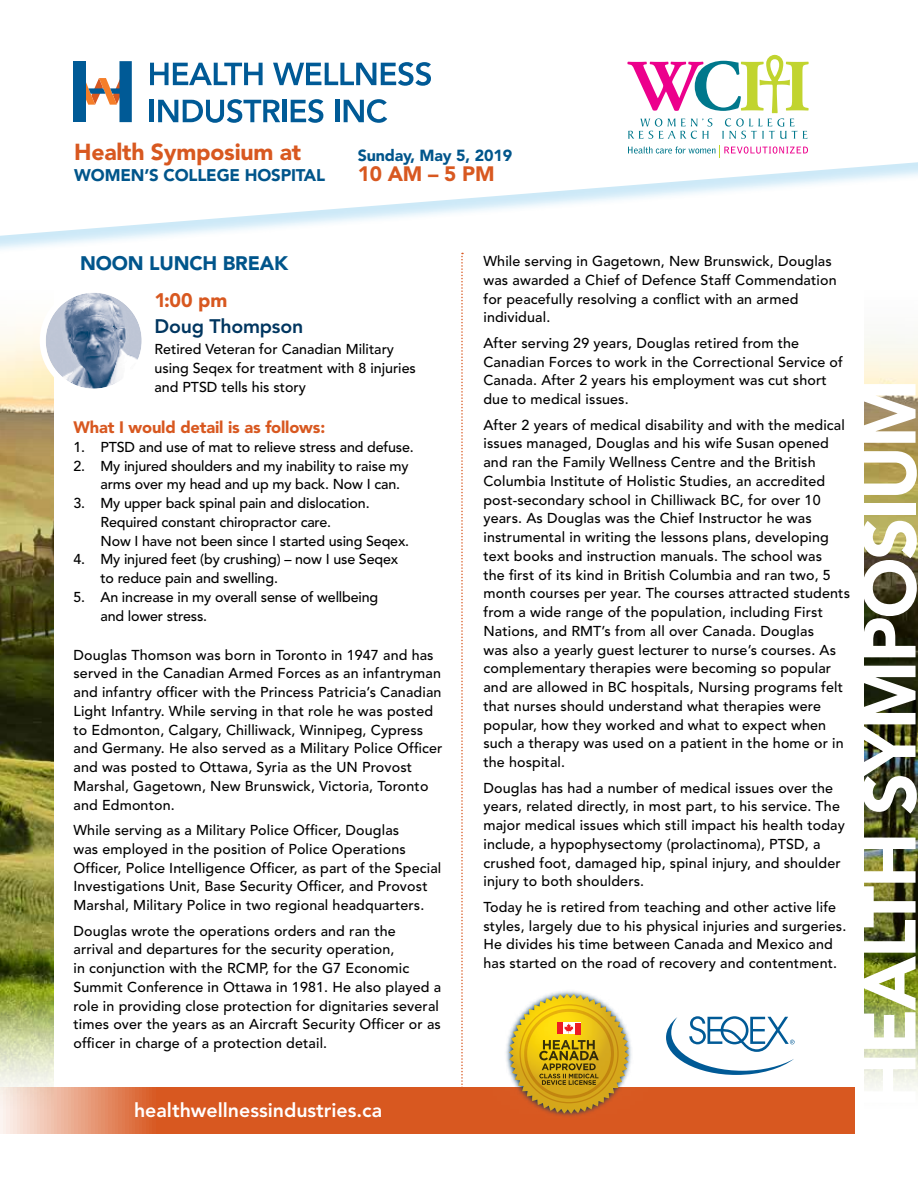
<style>
.page{position:relative;width:918px;height:1188px;background:#fff}
.page>*{position:absolute;margin:0;border:0;box-sizing:border-box;transform-origin:0 0}
.t1{font:900 73.35px "Avenir";letter-spacing:-.03em;color:#fff}
.t2{font:900 22.95px "Avenir";letter-spacing:-.01em;color:#d85820}
.t3{font:900 20.7px "Avenir";color:#d85820}
.t4{font:800 19.5px "Avenir";color:#fff}
.t5{font:900 19.5px "Avenir";letter-spacing:-.01em;color:#00558b}
.t6{font:800 19.5px "Avenir";letter-spacing:-.01em;color:#003660}
.t7{font:900 19.5px "Avenir";color:#d85820}
.t8{font:900 16.8px "Avenir";letter-spacing:-.01em;color:#00558b}
.t9{font:900 16.5px "Avenir";letter-spacing:-.01em;color:#d85820}
.t10{font:900 16.05px "Avenir";letter-spacing:-.01em;color:#00558b}
.t11{font:500 14.25px/18.8px "Avenir";letter-spacing:.01em;color:#000}
.t12{font:500 14.25px/18.8px "Avenir";letter-spacing:-.01em;color:#000}
</style>
<div class="page">
<img style="left:864px;top:335px;width:54px;height:651px">
<img style="left:0;top:314px;width:54px;height:672px">
<svg style="left:0;top:1087px;width:854px;height:47px;background:#db6937"></svg>
<div style="left:518px;top:1003px;width:129px;height:128px;background:#d85820"></div>
<div style="left:477px;top:1087px;width:183px;height:32px;background:#d85820"></div>
<div style="left:489px;top:951px;width:159px;height:155px;background:#fff"></div>
<svg style="left:509px;top:994px;width:113px;height:120px;background:#d0a733"></svg>
<div style="left:557px;top:1023px;width:6px;height:11px;background:#ed1d24"></div>
<div style="left:575px;top:1023px;width:6px;height:11px;background:#ed1d24"></div>
<svg style="left:666px;top:1016px;width:129px;height:59px"></svg>
<img style="left:46px;top:293px;width:96px;height:96px;border-radius:48px">
<div style="left:40px;top:287px;width:108px;height:108px;border:6px solid #fff;border-radius:50%"></div>
<svg style="left:461px;top:255px;width:2px;height:839px"></svg>
<div style="left:0;top:0;width:918px;height:255px;background:#58b6e7;opacity:.3"></div>
<svg style="left:0;top:0;width:918px;height:236px"></svg>
<svg style="left:628px;top:145px;width:180px;height:13px"></svg>
<svg style="left:627px;top:55px;width:182px;height:84px"></svg>
<div style="left:74px;top:61px;width:12px;height:61px;background:#005a96"></div>
<svg style="left:86px;top:61px;width:46px;height:61px"></svg>
<svg style="left:150px;top:63px;width:113px;height:22px"></svg>
<svg style="left:273px;top:62px;width:158px;height:24px"></svg>
<hr style="left:150px;top:100px;width:4px;height:22px;background:#005a96">
<svg style="left:158px;top:99px;width:122px;height:24px"></svg>
<hr style="left:282px;top:100px;width:4px;height:22px;background:#005a96">
<svg style="left:291px;top:99px;width:32px;height:24px"></svg>
<hr style="left:335px;top:100px;width:4px;height:22px;background:#005a96">
<svg style="left:344px;top:99px;width:43px;height:24px"></svg>
<h2 class="t2" style="left:74px;top:138px;width:228px">Health Symposium at</h2>
<p class="t8" style="left:74px;top:165px;width:252px">WOMEN’S COLLEGE HOSPITAL</p>
<p class="t10" style="left:358px;top:145px;width:156px">Sunday, May 5, 2019</p>
<h3 class="t3" style="left:358px;top:161px;width:138px">10 AM – 5 PM</h3>
<h3 class="t5" style="left:80px;top:251px;width:209px">NOON LUNCH BREAK</h3>
<h3 class="t7" style="left:154px;top:288px;width:74px">1:00 pm</h3>
<h3 class="t6" style="left:154px;top:314px;width:150px">Doug Thompson</h3>
<p class="t11" style="left:154px;top:340px;width:263px">Retired Veteran for Canadian Military using Seqex for treatment with 8 injuries and PTSD tells his story</p>
<p class="t9" style="left:73px;top:417px;width:253px">What I would detail is as follows:</p>
<p class="t12" style="left:73px;top:438px;width:342px">1. PTSD and use of mat to relieve stress and defuse.</p>
<p class="t12" style="left:100px;top:457px;width:310px;text-indent:-27px">2. My injured shoulders and my inability to raise my arms over my head and up my back. Now I can.</p>
<p class="t12" style="left:100px;top:494px;width:310px;text-indent:-27px">3. My upper back spinal pain and dislocation.<br>Required constant chiropractor care.<br>Now I have not been since I started using Seqex.</p>
<p class="t12" style="left:100px;top:550px;width:299px;text-indent:-27px">4. My injured feet (by crushing) – now I use Seqex to reduce pain and swelling.</p>
<p class="t12" style="left:100px;top:588px;width:279px;text-indent:-27px">5. An increase in my overall sense of wellbeing and lower stress.</p>
<p class="t11" style="left:73px;top:646px;width:371px">Douglas Thomson was born in Toronto in 1947 and has served in the Canadian Armed Forces as an infantryman and infantry officer with the Princess Patricia’s Canadian Light Infantry. While serving in that role he was posted to Edmonton, Calgary, Chilliwack, Winnipeg, Cypress and Germany. He also served as a Military Police Officer and was posted to Ottawa, Syria as the UN Provost Marshal, Gagetown, New Brunswick, Victoria, Toronto and Edmonton.</p>
<p class="t11" style="left:73px;top:821px;width:369px">While serving as a Military Police Officer, Douglas<br>was employed in the position of Police Operations Officer, Police Intelligence Officer, as part of the Special Investigations Unit, Base Security Officer, and Provost Marshal, Military Police in two regional headquarters.</p>
<p class="t11" style="left:73px;top:922px;width:369px">Douglas wrote the operations orders and ran the<br>arrival and departures for the security operation,<br>in conjunction with the RCMP, for the G7 Economic Summit Conference in Ottawa in 1981. He also played a role in providing close protection for dignitaries several times over the years as an Aircraft Security Officer or as officer in charge of a protection detail.</p>
<h3 class="t4" style="left:134px;top:1099px;width:250px">healthwellnessindustries.ca</h3>
<p class="t11" style="left:483px;top:252px;width:355px">While serving in Gagetown, New Brunswick, Douglas was awarded a Chief of Defence Staff Commendation for peacefully resolving a conflict with an armed individual.</p>
<p class="t11" style="left:483px;top:334px;width:361px">After serving 29 years, Douglas retired from the Canadian Forces to work in the Correctional Service of Canada. After 2 years his employment was cut short due to medical issues.</p>
<p class="t11" style="left:483px;top:416px;width:368px">After 2 years of medical disability and with the medical issues managed, Douglas and his wife Susan opened and ran the Family Wellness Centre and the British Columbia Institute of Holistic Studies, an accredited post-secondary school in Chilliwack BC, for over 10 years. As Douglas was the Chief Instructor he was instrumental in writing the lessons plans, developing text books and instruction manuals. The school was<br>the first of its kind in British Columbia and ran two, 5 month courses per year. The courses attracted students from a wide range of the population, including First Nations, and RMT’s from all over Canada. Douglas<br>was also a yearly guest lecturer to nurse’s courses. As complementary therapies were becoming so popular and are allowed in BC hospitals, Nursing programs felt that nurses should understand what therapies were popular, how they worked and what to expect when such a therapy was used on a patient in the home or in the hospital.</p>
<p class="t11" style="left:483px;top:779px;width:363px">Douglas has had a number of medical issues over the years, related directly, in most part, to his service. The major medical issues which still impact his health today include, a hypophysectomy (prolactinoma), PTSD, a crushed foot, damaged hip, spinal injury, and shoulder injury to both shoulders.</p>
<p class="t11" style="left:483px;top:898px;width:364px">Today he is retired from teaching and other active life styles, largely due to his physical injuries and surgeries.<br>He divides his time between Canada and Mexico and has started on the road of recovery and contentment.</p>
<h1 class="t1" style="left:846px;top:1108px;width:731px;rotate:-90deg">HEALTH SYMPOSIUM</h1>
</div>
